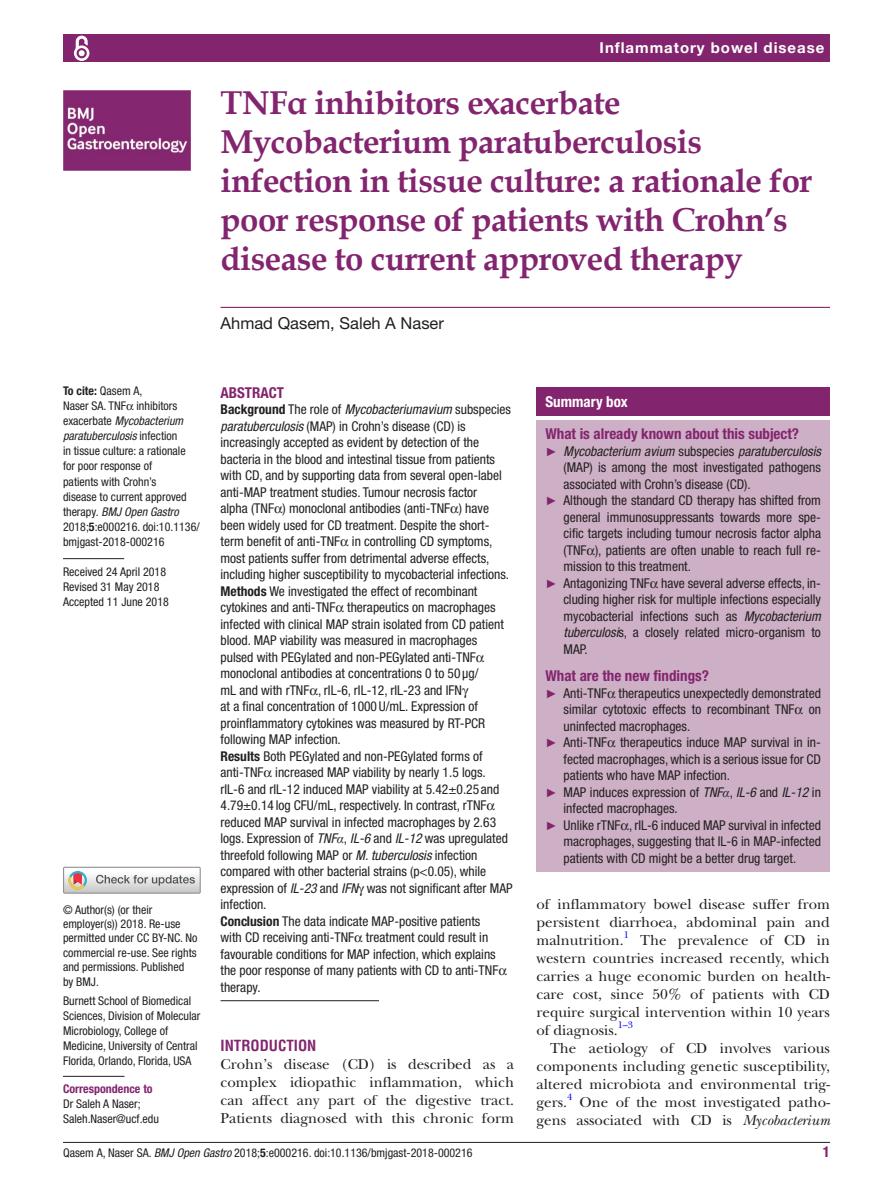
<style>
.page{position:relative;width:893px;height:1191px;background:#fff}
.page>*{position:absolute;margin:0;border:0;box-sizing:border-box;transform-origin:0 0}
.t1{font:700 33px/39px "Book Antiqua";letter-spacing:-.015em;color:#83246f}
.t2{font:16.5px "Helvetica Neue LT Std";color:#231f20}
.t3{font:15px/18px "New Baskerville";color:#231f20;text-align:justify}
.t4{font:700 condensed 15px "Helvetica Neue LT Std";color:#83246f}
.t5{font:700 15px "Helvetica Neue LT Std";letter-spacing:.065em;color:#fff}
.t6{font:700 condensed 15px "Helvetica LT Std";color:#83246f}
.t7{font:700 condensed 15px "Helvetica Neue LT Std";color:#fff}
.t8{font:condensed 13.5px/16.5px "Helvetica Neue LT Std";color:#231f20}
.t9{font:italic condensed 13.5px "Helvetica Neue LT Std";color:#231f20}
.t10{font:condensed 12px/15px "Helvetica Neue LT Std";color:#231f20}
.t11{font:700 condensed 12px "Helvetica Neue LT Std";color:#83246f}
.t12{font:9.9px "New Baskerville";color:#00f}
.s1{font-weight:700}
.s2{font-style:italic}
.s3{font-family:"Times New Roman";font-style:italic;font-stretch:normal}
.s4{font-family:"Arial";font-style:normal;font-stretch:normal;font-size:12px;color:#83246f}
.s5{font-style:normal}
.s6{font-family:"Arial";font-stretch:normal;font-size:12px;color:#83246f}
</style>
<div class="page">
<hr style="left:63px;top:1142px;width:767px;height:1px;background:#231f20">
<div style="left:63px;top:34px;width:767px;height:28px;background:#83246f"></div>
<svg style="left:74px;top:35px;width:16px;height:26px"></svg>
<hr style="left:220px;top:307px;width:610px;height:1px;background:#83246f">
<hr style="left:63px;top:558px;width:61px;height:1px;background:#231f20">
<hr style="left:63px;top:1076px;width:61px;height:1px;background:#231f20">
<img style="left:63px;top:90px;width:127px;height:81px">
<div style="left:63px;top:866px;width:138px;height:27px;border:1px solid #969090"></div>
<svg style="left:64px;top:867px;width:136px;height:26px"></svg>
<hr style="left:220px;top:1000px;width:159px;height:1px;background:#231f20">
<div style="left:536px;top:387px;width:294px;height:28px;background:#83246f"></div>
<div style="left:536px;top:420px;width:294px;height:451px;background:#cdb0c5"></div>
<p class="t5" style="left:600px;top:39px;width:226px">Inflammatory bowel disease</p>
<h1 class="t1" style="left:220px;top:83px;width:593px">TNFα inhibitors exacerbate Mycobacterium paratuberculosis infection in tissue culture: a rationale for poor response of patients with Crohn’s disease to current approved therapy</h1>
<p class="t2" style="left:220px;top:313px;width:225px">Ahmad Qasem, Saleh A Naser</p>
<p class="t10" style="left:63px;top:383px;width:138px"><span class="s1">To cite:</span> Qasem A,<br>Naser SA. TNF inhibitors exacerbate <span class="s2">Mycobacterium paratuberculosis</span> infection<br>in tissue culture: a rationale for poor response of<br>patients with Crohn’s<br>disease to current approved therapy. <span class="s2">BMJ Open Gastro<br></span>2018;<span class="s1">5</span>:e000216. doi:10.1136/ bmjgast-2018-000216</p>
<p class="t10" style="left:63px;top:563px;width:107px">Received 24 April 2018<br>Revised 31 May 2018<br>Accepted 11 June 2018</p>
<p class="t10" style="left:63px;top:902px;width:136px;line-height:14.4px">© Author(s) (or their employer(s)) 2018. Re-use permitted under CC BY-NC. No commercial re-use. See rights and permissions. Published by BMJ.</p>
<p class="t10" style="left:63px;top:993px;width:139px">Burnett School of Biomedical<br>Sciences, Division of Molecular<br>Microbiology, College of<br>Medicine, University of Central<br>Florida, Orlando, Florida, USA</p>
<p class="t11" style="left:63px;top:1081px;width:91px">Correspondence to</p>
<p class="t10" style="left:63px;top:1096px;width:97px">Dr Saleh A Naser;<br>Saleh.Naser@ucf.edu</p>
<p class="t4" style="left:220px;top:383px;width:49px">Abstract</p>
<p class="t8" style="left:220px;top:401px;width:294px"><span class="s1">Background</span> The role of <span class="s2">Mycobacteriumavium</span> subspecies <span class="s2">paratuberculosis</span> (MAP) in Crohn’s disease (CD) is increasingly accepted as evident by detection of the bacteria in the blood and intestinal tissue from patients with CD, and by supporting data from several open-label anti-MAP treatment studies. Tumour necrosis factor<br>alpha (TNF ) monoclonal antibodies (anti-TNF ) have been widely used for CD treatment. Despite the short&shy;term benefit of anti-TNF in controlling CD symptoms, most patients suffer from detrimental adverse effects, including higher susceptibility to mycobacterial infections.<br><span class="s1">Methods</span> We investigated the effect of recombinant cytokines and anti-TNF therapeutics on macrophages infected with clinical MAP strain isolated from CD patient blood. MAP viability was measured in macrophages pulsed with PEGylated and non-PEGylated anti-TNF monoclonal antibodies at concentrations 0 to 50 µg/<br>mL and with rTNF , rIL-6, rIL-12, rIL-23 and IFN<br>at a final concentration of 1000U/mL. Expression of proinflammatory cytokines was measured by RT-PCR following MAP infection.<br><span class="s1">Results</span> Both PEGylated and non-PEGylated forms of anti-TNF increased MAP viability by nearly 1.5 logs. rIL-6 and rIL-12 induced MAP viability at 5.42±0.25 and 4.79±0.14 log CFU/mL, respectively. In contrast, rTNF reduced MAP survival in infected macrophages by 2.63 logs. Expression of <span class="s2">TNF</span><span class="s3">α</span>, <span class="s2">IL-6</span> and <span class="s2">IL-12</span> was upregulated threefold following MAP or <span class="s2">M. tuberculosis</span> infection compared with other bacterial strains (p&lt;0.05), while expression of <span class="s2">IL-23</span> and <span class="s2">IFN</span> was not significant after MAP infection.<br><span class="s1">Conclusion</span> The data indicate MAP-positive patients<br>with CD receiving anti-TNF treatment could result in favourable conditions for MAP infection, which explains the poor response of many patients with CD to anti-TNF therapy.</p>
<p class="t6" style="left:220px;top:1036px;width:97px">INTRODUCTION</p>
<p class="t3" style="left:220px;top:1055px;width:295px">Crohn’s disease (CD) is described as a complex idiopathic inflammation, which can affect any part of the digestive tract.<br>Patients diagnosed with this chronic form</p>
<p class="t7" style="left:545px;top:392px;width:84px">Summary box</p>
<p class="t4" style="left:545px;top:425px;width:255px">What is already known about this subject?</p>
<p class="t9" style="left:545px;top:443px;width:277px"><span class="s4">►</span> Mycobacterium avium <span class="s5">subspecies</span> paratuberculosis</p>
<p class="t8" style="left:563px;top:459px;width:259px">(MAP) is among the most investigated pathogens</p>
<p class="t8" style="left:563px;top:476px;width:189px">associated with Crohn’s disease (CD).</p>
<p class="t8" style="left:545px;top:492px;width:277px"><span class="s6">►</span> Although the standard CD therapy has shifted from</p>
<p class="t8" style="left:563px;top:509px;width:259px">general immunosuppressants towards more spe-</p>
<p class="t8" style="left:563px;top:525px;width:259px">cific targets including tumour necrosis factor alpha</p>
<p class="t8" style="left:563px;top:542px;width:259px">(TNF ), patients are often unable to reach full re-</p>
<p class="t8" style="left:563px;top:558px;width:129px">mission to this treatment.</p>
<p class="t8" style="left:545px;top:575px;width:277px"><span class="s6">►</span> Antagonizing TNF have several adverse effects, in-</p>
<p class="t8" style="left:563px;top:591px;width:259px">cluding higher risk for multiple infections especially</p>
<p class="t8" style="left:563px;top:608px;width:259px">mycobacterial infections such as <span class="s2">Mycobacterium</span></p>
<p class="t8" style="left:563px;top:624px;width:259px"><span class="s2">tuberculosi</span>s, a closely related micro-organism to</p>
<p class="t8" style="left:563px;top:641px;width:26px">MAP.</p>
<p class="t4" style="left:545px;top:666px;width:165px">What are the new findings?</p>
<p class="t8" style="left:545px;top:684px;width:277px"><span class="s6">►</span> Anti-TNF therapeutics unexpectedly demonstrated</p>
<p class="t8" style="left:563px;top:701px;width:259px">similar cytotoxic effects to recombinant TNF on</p>
<p class="t8" style="left:563px;top:717px;width:128px">uninfected macrophages.</p>
<p class="t8" style="left:545px;top:734px;width:277px"><span class="s6">►</span> Anti-TNF therapeutics induce MAP survival in in-</p>
<p class="t8" style="left:563px;top:750px;width:259px">fected macrophages, which is a serious issue for CD</p>
<p class="t8" style="left:563px;top:767px;width:168px">patients who have MAP infection.</p>
<p class="t8" style="left:545px;top:783px;width:277px"><span class="s6">►</span> MAP induces expression of <span class="s2">TNF</span><span class="s3">α</span>, <span class="s2">IL-6</span> and <span class="s2">IL-12</span> in</p>
<p class="t8" style="left:563px;top:800px;width:116px">infected macrophages.</p>
<p class="t8" style="left:545px;top:816px;width:277px"><span class="s6">►</span> Unlike rTNF , rIL-6 induced MAP survival in infected</p>
<p class="t8" style="left:563px;top:833px;width:259px">macrophages, suggesting that IL-6 in MAP-infected</p>
<p class="t8" style="left:563px;top:849px;width:234px">patients with CD might be a better drug target.</p>
<p class="t3" style="left:536px;top:895px;width:295px">of inflammatory bowel disease suffer from persistent diarrhoea, abdominal pain and malnutrition.</p>
<p class="t12" style="left:624px;top:929px;width:7px">1</p>
<p class="t3" style="left:536px;top:931px;width:295px;text-indent:104px">The prevalence of CD in western countries increased recently, which carries a huge economic burden on health&shy;care cost, since 50% of patients with CD require surgical intervention within 10 years of diagnosis.</p>
<p class="t12" style="left:618px;top:1019px;width:17px">1–3</p>
<p class="t3" style="left:536px;top:1039px;width:295px;text-indent:14px">The aetiology of CD involves various components including genetic susceptibility, altered microbiota and environmental trig&shy;gers.</p>
<p class="t12" style="left:567px;top:1091px;width:7px">4</p>
<p class="t3" style="left:536px;top:1093px;width:295px;text-align:right">One of the most investigated patho-<br>gens associated with CD is <span class="s2">Mycobacterium</span></p>
<p class="t10" style="left:63px;top:1145px;width:411px">Qasem A, Naser SA. <span class="s2">BMJ Open Gastro</span> 2018;<span class="s1">5</span>:e000216. doi:10.1136/bmjgast-2018-000216</p>
<p class="t4" style="left:823px;top:1142px;width:9px">1</p>
</div>
